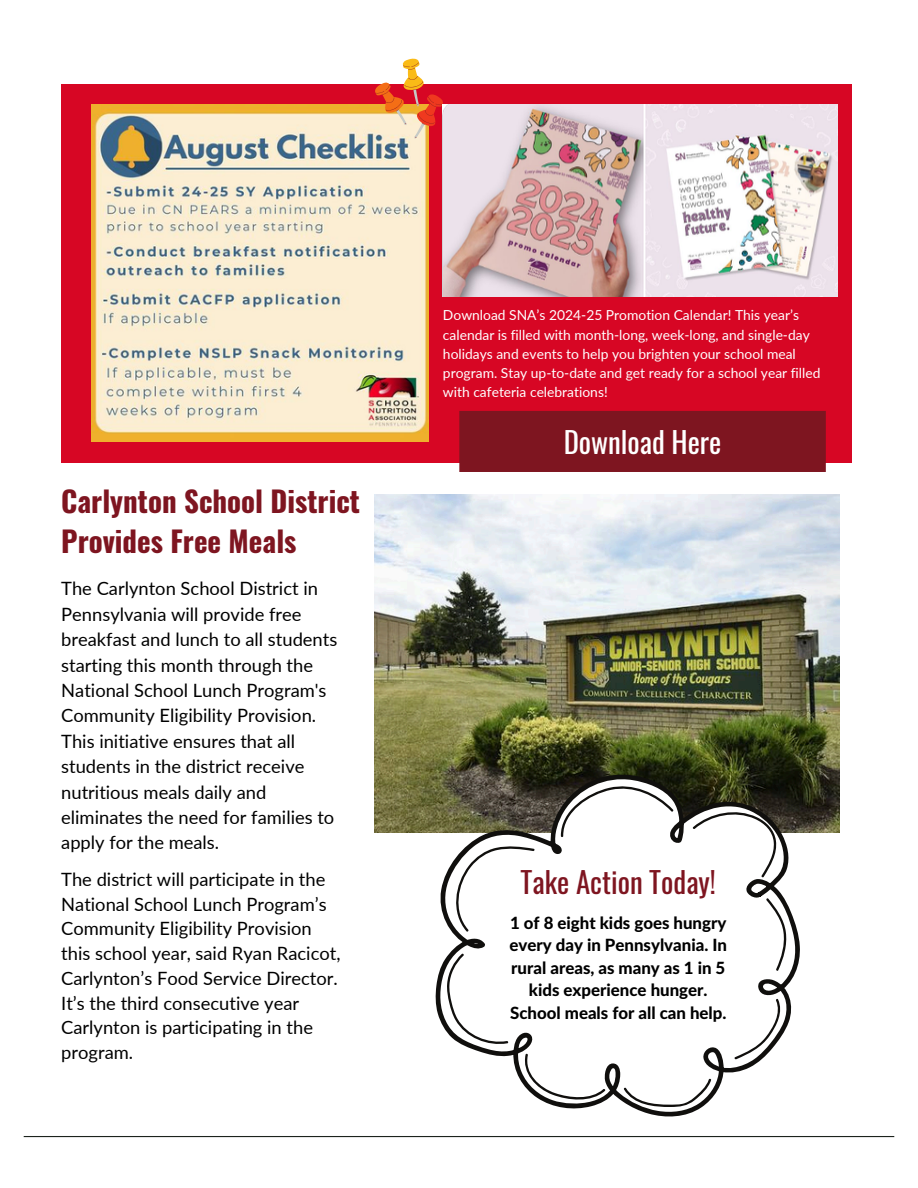
<style>
.page{position:relative;width:918px;height:1188px;background:#fff}
.page>*{position:absolute;margin:0;border:0;box-sizing:border-box;transform-origin:0 0}
.t1{font:700 28.95px/40.5px "Oswald";color:#7e1520}
.t2{font:28.95px "Oswald";color:#7e1520}
.t3{font:28.95px "Oswald";color:#fff}
.t4{font:18.3px/25.3px "Lato";color:#000}
.t5{font:800 16.8px/22.5px "Lato Latin";color:#000;text-align:center}
.t6{font:13.8px/19.2px "Lato";color:#fff}
</style>
<div class="page">
<div style="left:61px;top:84px;width:791px;height:378px;background:#d70624"></div>
<img style="left:374px;top:495px;width:465px;height:337px">
<hr style="left:24px;top:1136px;width:870px;height:1px;background:#1c231d">
<img style="left:92px;top:105px;width:336px;height:336px">
<svg style="left:374px;top:58px;width:69px;height:81px"></svg>
<svg style="left:435px;top:771px;width:366px;height:346px"></svg>
<svg style="left:692px;top:807px;width:86px;height:71px"></svg>
<svg style="left:561px;top:782px;width:113px;height:55px"></svg>
<svg style="left:450px;top:845px;width:85px;height:87px"></svg>
<svg style="left:447px;top:953px;width:62px;height:94px"></svg>
<svg style="left:522px;top:1053px;width:84px;height:50px"></svg>
<svg style="left:623px;top:1078px;width:89px;height:29px"></svg>
<svg style="left:734px;top:998px;width:50px;height:62px"></svg>
<svg style="left:766px;top:898px;width:22px;height:74px"></svg>
<img style="left:443px;top:105px;width:395px;height:191px">
<div style="left:459px;top:411px;width:367px;height:61px;background:#7e1520"></div>
<p class="t1" style="left:61px;top:479px;width:300px">Carlynton School District<br>Provides Free Meals</p>
<p class="t4" style="left:61px;top:576px;width:278px">The Carlynton School District in<br>Pennsylvania will provide free breakfast and lunch to all students starting this month through the<br>National School Lunch Program's<br>Community Eligibility Provision.<br>This initiative ensures that all students in the district receive nutritious meals daily and eliminates the need for families to apply for the meals.</p>
<h4 class="t6" style="left:443px;top:305px;width:379px">Download SNA’s 2024-25 Promotion Calendar! This year’s calendar is filled with month-long, week-long, and single-day holidays and events to help you brighten your school meal program. Stay up-to-date and get ready for a school year filled with cafeteria celebrations!</h4>
<p class="t3" style="left:564px;top:419px;width:159px">Download Here</p>
<h2 class="t4" style="left:61px;top:866px;width:281px;line-height:24.8px">The district will participate in the<br>National School Lunch Program’s<br>Community Eligibility Provision this school year, said Ryan Racicot,<br>Carlynton’s Food Service Director.<br>It’s the third consecutive year<br>Carlynton is participating in the program.</h2>
<h1 class="t2" style="left:521px;top:860px;width:197px">Take Action Today!</h1>
<h4 class="t5" style="left:509px;top:913px;width:219px">1 of 8 eight kids goes hungry every day in Pennsylvania. In rural areas, as many as 1 in 5 kids experience hunger.<br>School meals for all can help.</h4>
</div>
